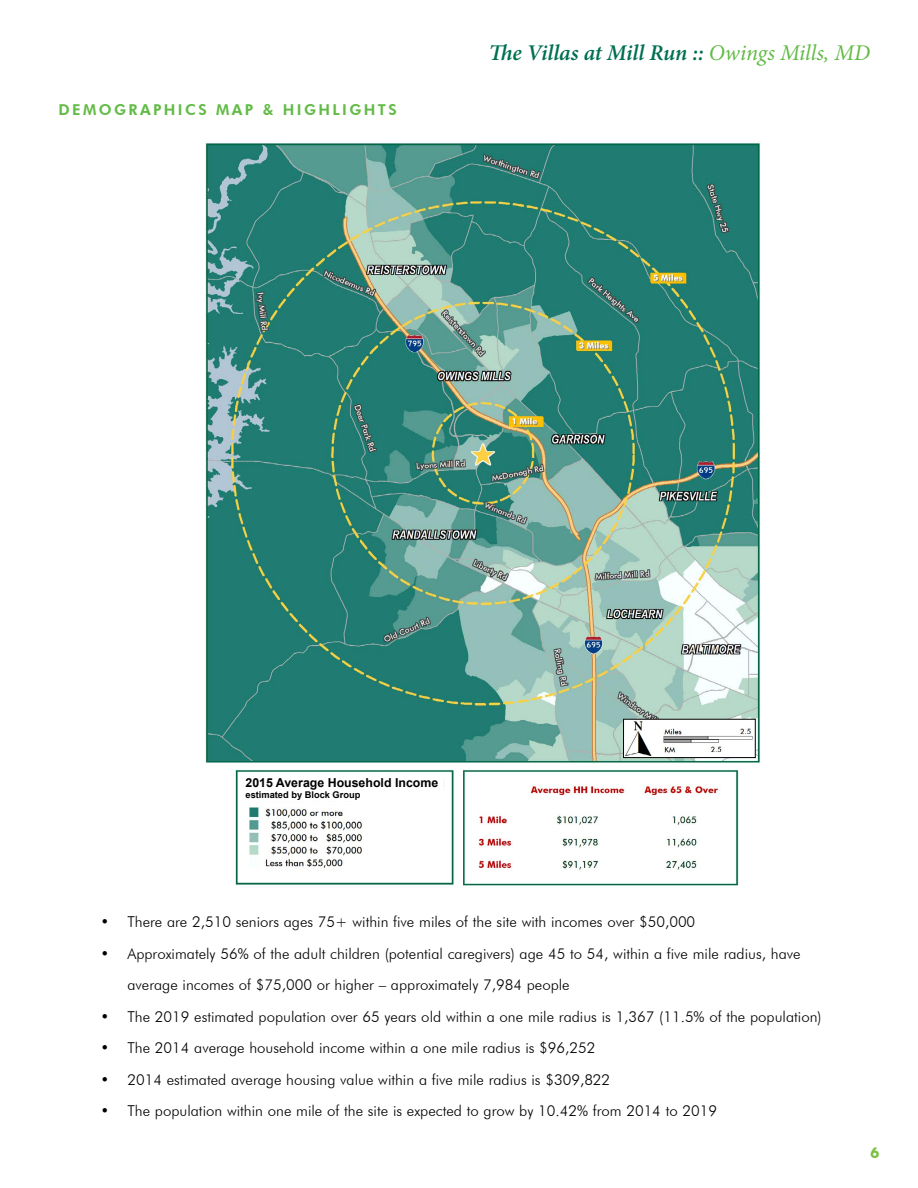
<style>
.page{position:relative;width:918px;height:1188px;background:#fff}
.page>*{position:absolute;margin:0;border:0;box-sizing:border-box;transform-origin:0 0}
.t1{font:italic 600 22.5px "Minion Pro";letter-spacing:-.005em;color:#006f51}
.t2{font:300 15px/31.5px "Futura BT";color:#000}
.t3{font:800 15px "Futura BT";color:#62bb46}
.t4{font:700 15px "Futura BT";color:#7ac143}
.t5{font:700 12.3px "Arial";color:#000}
.t6{font:700 9.3px "Arial";color:#000}
.s1{font-weight:400;color:#62bb46}
</style>
<div class="page">
<img style="left:205px;top:141px;width:556px;height:622px">
<img style="left:463px;top:769px;width:276px;height:117px">
<img style="left:235px;top:769px;width:219px;height:117px">
<img style="left:625px;top:721px;width:129px;height:35px">
<div style="left:623px;top:719px;width:133px;height:39px;border:1px solid #000"></div>
<div style="left:246px;top:778px;width:197px;height:23px;background:#fff"></div>
<p class="t3" style="left:58px;top:100px;width:14px">DEMOGR</p>
<p class="t3" style="left:140px;top:100px;width:25px">APHICS</p>
<p class="t3" style="left:216px;top:100px;width:79px">MAP &amp; HIGHLIGHTS</p>
<h1 class="t1" style="left:489px;top:37px;width:383px">The Villas at Mill Run :: <span class="s1">Owings Mills, MD</span></h1>
<p class="t5" style="left:246px;top:774px;width:194px">2015 Average Household Income</p>
<p class="t6" style="left:246px;top:789px;width:116px">estimated by Block Group</p>
<p class="t2" style="left:100px;top:906px;width:596px">• There are 2,510 seniors ages 75+ within five miles of the site with incomes over $50,000</p>
<p class="t2" style="left:127px;top:938px;width:675px;text-indent:-27px">• Approximately 56% of the adult children (potential caregivers) age 45 to 54, within a five mile radius, have average incomes of $75,000 or higher – approximately 7,984 people</p>
<p class="t2" style="left:100px;top:1001px;width:723px">• The 2019 estimated population over 65 years old within a one mile radius is 1,367 (11.5% of the population)</p>
<p class="t2" style="left:100px;top:1032px;width:497px">• The 2014 average household income within a one mile radius is $96,252</p>
<p class="t2" style="left:100px;top:1064px;width:511px">• 2014 estimated average housing value within a five mile radius is $309,822</p>
<p class="t2" style="left:100px;top:1095px;width:618px">• The population within one mile of the site is expected to grow by 10.42% from 2014 to 2019</p>
<p class="t4" style="left:870px;top:1144px;width:11px">6</p>
</div>
